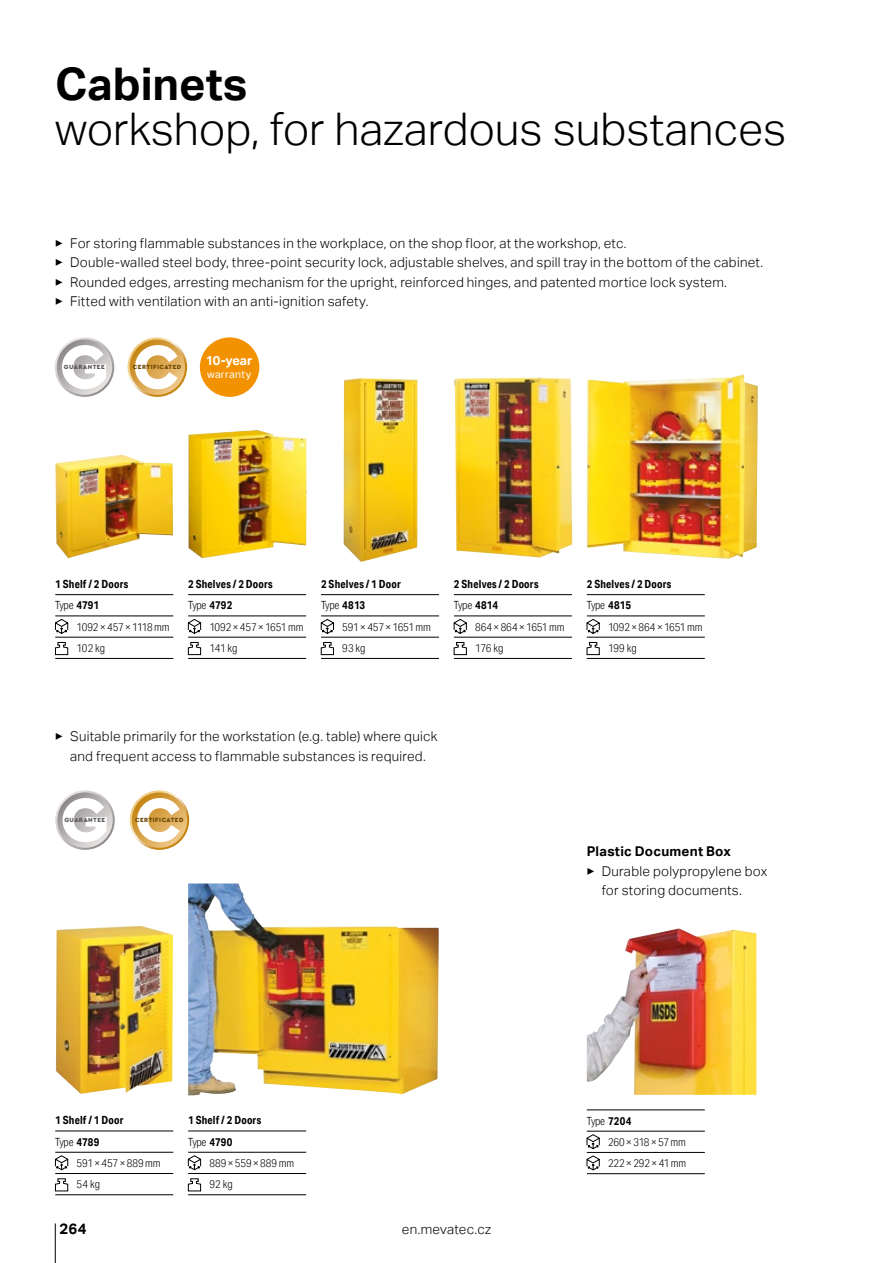
<style>
.page{position:relative;width:893px;height:1263px;background:#fff}
.page>*{position:absolute;margin:0;border:0;box-sizing:border-box;transform-origin:0 0}
.t1{font:300 45px "Aktiv Grotesk";color:#000}
.t2{font:700 45px "Aktiv Grotesk";color:#000}
.t3{font:700 15px "Aktiv Grotesk";color:#000}
.t4{font:300 13.5px/19.5px "Aktiv Grotesk";letter-spacing:.02em;color:#000}
.t5{font:700 13.5px "Aktiv Grotesk";letter-spacing:.015em;color:#000}
.t6{font:700 12.9px "Aktiv Grotesk";letter-spacing:-.02em;color:#fff}
.t7{font:300 11.25px/21.3px "Aktiv Grotesk Cd";letter-spacing:-.005em;color:#000}
.t8{font:700 11.25px/21.3px "Aktiv Grotesk Cd";letter-spacing:.02em;color:#000}
.t9{font:10.5px "Aktiv Grotesk";letter-spacing:.03em;color:#fff}
.t10{font:900 6.3px "Cera Pro";letter-spacing:.075em;color:#6a4600}
.t11{font:900 6.3px "Cera Pro";letter-spacing:.07em;color:#575756}
.s1{font-weight:300}
.s2{font-weight:700}
</style>
<div class="page">
<hr style="left:55px;top:1223px;width:1px;height:40px;background:#000">
<svg style="left:128px;top:337px;width:59px;height:60px"></svg>
<svg style="left:130px;top:339px;width:55px;height:56px"></svg>
<svg style="left:135px;top:345px;width:43px;height:44px"></svg>
<img style="left:188px;top:883px;width:251px;height:212px">
<img style="left:56px;top:926px;width:117px;height:168px">
<svg style="left:586px;top:1110px;width:119px;height:64px"></svg>
<svg style="left:55px;top:1130px;width:118px;height:65px"></svg>
<hr style="left:188px;top:658px;width:118px;height:1px;background:#000">
<svg style="left:188px;top:594px;width:118px;height:64px"></svg>
<hr style="left:55px;top:658px;width:118px;height:1px;background:#000">
<svg style="left:55px;top:594px;width:118px;height:64px"></svg>
<hr style="left:321px;top:658px;width:118px;height:1px;background:#000">
<svg style="left:321px;top:594px;width:118px;height:64px"></svg>
<hr style="left:454px;top:658px;width:118px;height:1px;background:#000">
<svg style="left:454px;top:594px;width:118px;height:64px"></svg>
<hr style="left:587px;top:658px;width:118px;height:1px;background:#000">
<svg style="left:586px;top:594px;width:119px;height:64px"></svg>
<svg style="left:188px;top:1130px;width:118px;height:65px"></svg>
<img style="left:587px;top:928px;width:169px;height:167px">
<img style="left:55px;top:454px;width:118px;height:104px">
<img style="left:188px;top:430px;width:119px;height:128px">
<img style="left:344px;top:378px;width:74px;height:184px">
<img style="left:454px;top:377px;width:118px;height:181px">
<img style="left:587px;top:374px;width:171px;height:185px">
<svg style="left:130px;top:790px;width:59px;height:60px"></svg>
<svg style="left:132px;top:792px;width:55px;height:56px"></svg>
<svg style="left:137px;top:798px;width:43px;height:44px"></svg>
<svg style="left:55px;top:790px;width:60px;height:60px"></svg>
<svg style="left:57px;top:792px;width:56px;height:56px"></svg>
<svg style="left:62px;top:798px;width:45px;height:44px"></svg>
<svg style="left:55px;top:337px;width:59px;height:60px"></svg>
<svg style="left:57px;top:339px;width:55px;height:56px"></svg>
<svg style="left:62px;top:345px;width:44px;height:44px"></svg>
<div style="left:200px;top:337px;width:59px;height:60px;background:#f39200;border-radius:50%"></div>
<h1 class="t2" style="left:55px;top:58px;width:193px">Cabinets</h1>
<h1 class="t1" style="left:55px;top:103px;width:732px">workshop, for hazardous substances</h1>
<p class="t4" style="left:55px;top:233px;width:709px">▶ For storing flammable substances in the workplace, on the shop floor, at the workshop, etc.<br>▶ Double-walled steel body, three-point security lock, adjustable shelves, and spill tray in the bottom of the cabinet. ▶ Rounded edges, arresting mechanism for the upright, reinforced hinges, and patented mortice lock system.<br>▶ Fitted with ventilation with an anti-ignition safety.</p>
<p class="t11" style="left:64px;top:363px;width:42px">GUARANTEE</p>
<p class="t6" style="left:206px;top:353px;width:48px">10-year</p>
<p class="t9" style="left:207px;top:368px;width:46px">warranty</p>
<p class="t10" style="left:133px;top:363px;width:50px">CERTIFICATED</p>
<p class="t8" style="left:55px;top:573px;width:75px">1 Shelf / 2 Doors<br><span class="s1">Type</span> 4791</p>
<p class="t7" style="left:77px;top:616px;width:95px">1092 × 457 × 1118 mm<br>102 kg</p>
<p class="t8" style="left:188px;top:573px;width:86px">2 Shelves / 2 Doors<br><span class="s1">Type</span> 4792</p>
<p class="t7" style="left:209px;top:616px;width:96px">1092 × 457 × 1651 mm<br>141 kg</p>
<p class="t8" style="left:321px;top:573px;width:81px">2 Shelves / 1 Door<br><span class="s1">Type</span> 4813</p>
<p class="t7" style="left:342px;top:616px;width:90px">591 × 457 × 1651 mm<br>93 kg</p>
<p class="t8" style="left:454px;top:573px;width:86px">2 Shelves / 2 Doors<br><span class="s1">Type</span> 4814</p>
<p class="t7" style="left:475px;top:616px;width:91px">864 × 864 × 1651 mm<br>176 kg</p>
<p class="t8" style="left:587px;top:573px;width:86px">2 Shelves / 2 Doors<br><span class="s1">Type</span> 4815</p>
<p class="t7" style="left:608px;top:616px;width:96px">1092 × 864 × 1651 mm<br>199 kg</p>
<p class="t4" style="left:55px;top:727px;width:384px;text-align:center">▶ Suitable primarily for the workstation (e.g. table) where quick and frequent access to flammable substances is required.</p>
<p class="t11" style="left:64px;top:816px;width:42px">GUARANTEE</p>
<p class="t10" style="left:135px;top:816px;width:50px">CERTIFICATED</p>
<p class="t5" style="left:587px;top:844px;width:145px">Plastic Document Box</p>
<p class="t4" style="left:602px;top:861px;width:167px;text-indent:-15px">▶ Durable polypropylene box for storing documents.</p>
<p class="t8" style="left:55px;top:1109px;width:70px">1 Shelf / 1 Door<br><span class="s1">Type</span> 4789</p>
<p class="t7" style="left:77px;top:1152px;width:86px">591 × 457 × 889 mm<br>54 kg</p>
<p class="t8" style="left:188px;top:1109px;width:75px">1 Shelf / 2 Doors<br><span class="s1">Type</span> 4790</p>
<p class="t7" style="left:209px;top:1152px;width:86px">889 × 559 × 889 mm<br>92 kg</p>
<p class="t3" style="left:60px;top:1220px;width:29px">264</p>
<p class="t4" style="left:402px;top:1219px;width:91px">en.mevatec.cz</p>
<p class="t7" style="left:608px;top:1110px;width:80px;text-indent:-21px">Type <span class="s2">7204<br></span>260 × 318 × 57 mm<br>222 × 292 × 41 mm</p>
</div>
